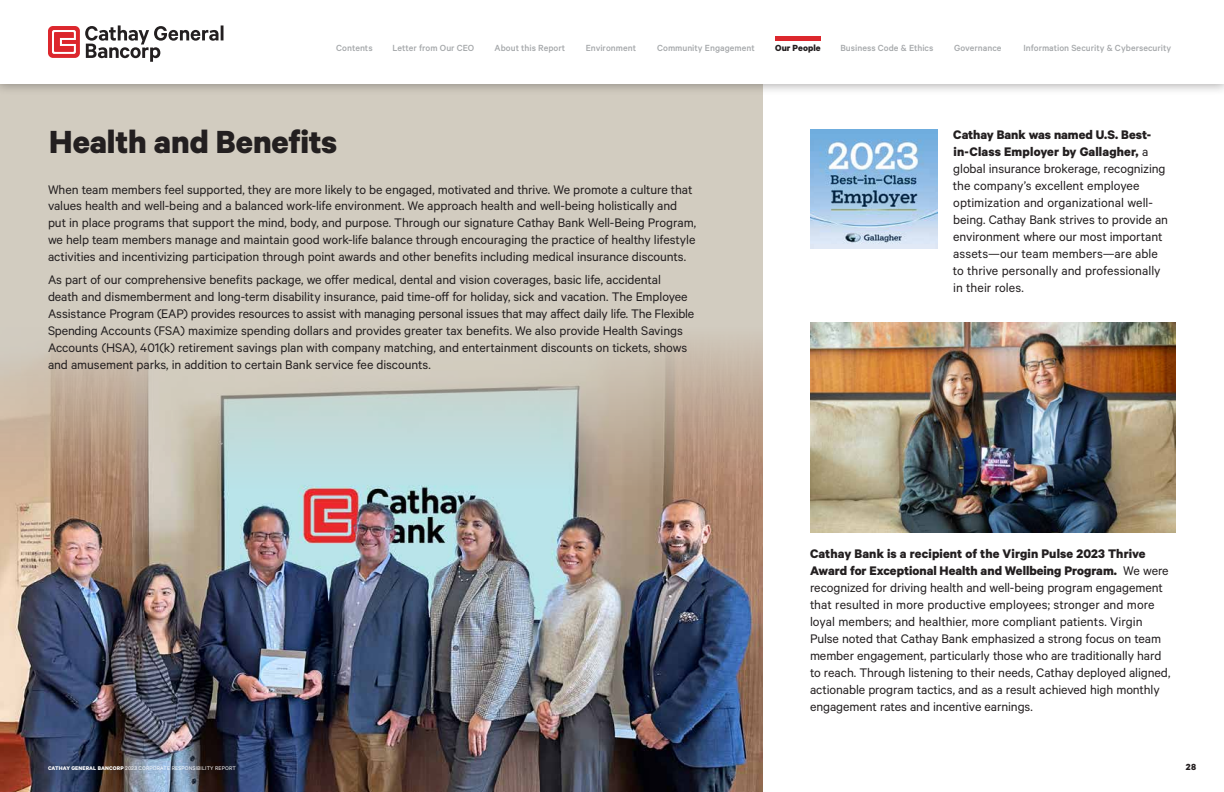
<style>
.page{position:relative;width:1224px;height:792px;background:#fff}
.page>*{position:absolute;margin:0;border:0;box-sizing:border-box;transform-origin:0 0}
.t1{font:700 36px "Calibre";letter-spacing:-.005em;color:#231f20}
.t2{font:14px/17px "Calibre";letter-spacing:-.005em;color:#231f20}
.t3{font:500 10px "Calibre";color:#a5a8aa}
.t4{font:700 10px "Calibre";letter-spacing:.01em;color:#231f20}
.t5{font:6px "Calibre";letter-spacing:.02em;color:#fff}
.s1{font-weight:700}
</style>
<div class="page">
<img style="left:0;top:489px;width:762px;height:303px">
<svg style="left:0;top:95px;width:762px;height:394px;background:#ccc7bb"></svg>
<div style="left:0;top:0;width:1224px;height:95px;background:#231f20;opacity:.35"></div>
<div style="left:0;top:0;width:1224px;height:84px;background:#fff"></div>
<svg style="left:48px;top:25px;width:175px;height:37px"></svg>
<hr style="left:775px;top:36px;width:46px;height:4px;background:#dc272d">
<img style="left:810px;top:129px;width:128px;height:120px">
<img style="left:810px;top:322px;width:366px;height:210px">
<p class="t3" style="left:336px;top:42px;width:38px">Contents</p>
<p class="t3" style="left:393px;top:42px;width:83px">Letter from Our CEO</p>
<p class="t3" style="left:495px;top:42px;width:72px">About this Report</p>
<p class="t3" style="left:586px;top:42px;width:52px">Environment</p>
<p class="t3" style="left:657px;top:42px;width:99px">Community Engagement</p>
<p class="t4" style="left:775px;top:42px;width:47px">Our People</p>
<p class="t3" style="left:840px;top:42px;width:95px">Business Code &amp; Ethics</p>
<p class="t3" style="left:954px;top:42px;width:49px">Governance</p>
<p class="t3" style="left:1023px;top:42px;width:149px">Information Security &amp; Cybersecurity</p>
<h1 class="t1" style="left:49px;top:120px;width:290px">Health and Benefits</h1>
<p class="t2" style="left:48px;top:180px;width:650px">When team members feel supported, they are more likely to be engaged, motivated and thrive. We promote a culture that values health and well-being and a balanced work-life environment. We approach health and well-being holistically and put in place programs that support the mind, body, and purpose. Through our signature Cathay Bank Well-Being Program, we help team members manage and maintain good work-life balance through encouraging the practice of healthy lifestyle activities and incentivizing participation through point awards and other benefits including medical insurance discounts.</p>
<p class="t2" style="left:48px;top:271px;width:648px">As part of our comprehensive benefits package, we offer medical, dental and vision coverages, basic life, accidental death and dismemberment and long-term disability insurance, paid time-off for holiday, sick and vacation. The Employee Assistance Program (EAP) provides resources to assist with managing personal issues that may affect daily life. The Flexible Spending Accounts (FSA) maximize spending dollars and provides greater tax benefits. We also provide Health Savings Accounts (HSA), 401(k) retirement savings plan with company matching, and entertainment discounts on tickets, shows and amusement parks, in addition to certain Bank service fee discounts.</p>
<p class="t2" style="left:953px;top:126px;width:217px"><span class="s1">Cathay Bank was named U.S. Best&shy;in-Class Employer by Gallagher,</span> a global insurance brokerage, recognizing the company’s excellent employee optimization and organizational well&shy;being. Cathay Bank strives to provide an environment where our most important assets—our team members—are able to thrive personally and professionally in their roles.</p>
<p class="t2" style="left:810px;top:545px;width:362px"><span class="s1">Cathay Bank is a recipient of the Virgin Pulse 2023 Thrive Award for Exceptional Health and Wellbeing Program.</span> We were recognized for driving health and well-being program engagement that resulted in more productive employees; stronger and more loyal members; and healthier, more compliant patients. Virgin Pulse noted that Cathay Bank emphasized a strong focus on team member engagement, particularly those who are traditionally hard to reach. Through listening to their needs, Cathay deployed aligned, actionable program tactics, and as a result achieved high monthly engagement rates and incentive earnings.</p>
<p class="t5" style="left:48px;top:765px;width:189px"><span class="s1">CATHAY GENERAL BANCORP</span> 2023 CORPORATE RESPONSIBILITY REPORT</p>
<p class="t4" style="left:1186px;top:761px;width:12px">28</p>
</div>
